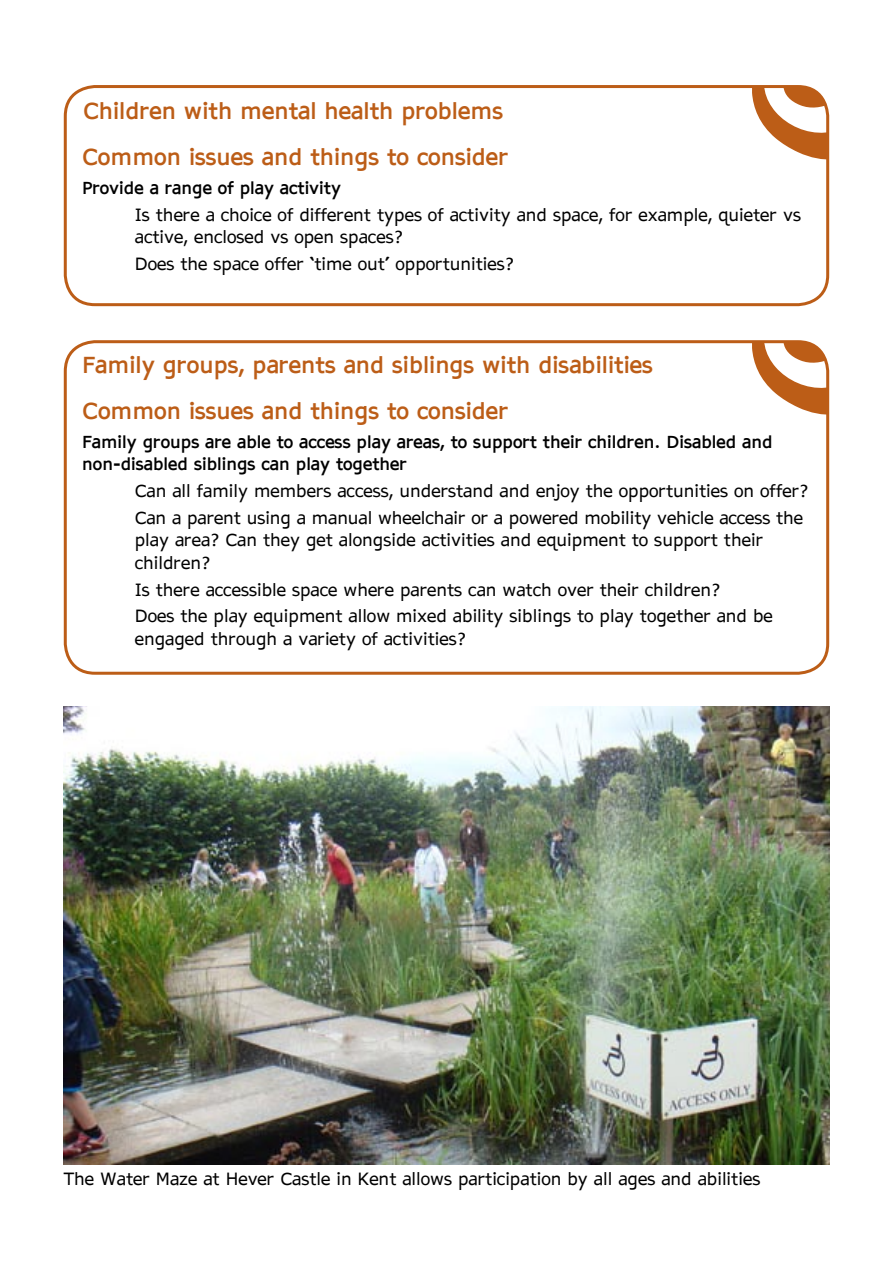
<style>
.page{position:relative;width:893px;height:1263px;background:#fff}
.page>*{position:absolute;margin:0;border:0;box-sizing:border-box;transform-origin:0 0}
.t1{font:700 22.5px/46.2px "AP Hont";color:#bc5d17}
.t2{font:16.8px/22.5px "AP Hont";color:#000}
.t3{font:700 16.8px/22.5px "AP Hont";color:#000}
</style>
<div class="page">
<svg style="left:752px;top:87px;width:75px;height:73px"></svg>
<div style="left:64px;top:85px;width:765px;height:221px;border:3px solid #bc5d17;border-radius:30px"></div>
<svg style="left:752px;top:342px;width:75px;height:73px"></svg>
<div style="left:64px;top:340px;width:765px;height:335px;border:3px solid #bc5d17;border-radius:30px"></div>
<img style="left:64px;top:706px;width:765px;height:458px">
<h1 class="t1" style="left:82px;top:88px;width:427px">Children with mental health problems<br>Common issues and things to consider</h1>
<p class="t3" style="left:82px;top:177px;width:260px">Provide a range of play activity</p>
<p class="t2" style="left:135px;top:203px;width:668px">Is there a choice of different types of activity and space, for example, quieter vs active, enclosed vs open spaces?</p>
<p class="t2" style="left:135px;top:253px;width:381px">Does the space offer ‘time out’ opportunities?</p>
<h1 class="t1" style="left:82px;top:341px;width:572px">Family groups, parents and siblings with disabilities<br>Common issues and things to consider</h1>
<p class="t3" style="left:82px;top:430px;width:692px">Family groups are able to access play areas, to support their children. Disabled and non-disabled siblings can play together</p>
<p class="t2" style="left:135px;top:477px;width:675px;line-height:26.7px">Can all family members access, understand and enjoy the opportunities on offer?<br>Can a parent using a manual wheelchair or a powered mobility vehicle access the</p>
<p class="t2" style="left:135px;top:529px;width:630px">play area? Can they get alongside activities and equipment to support their children?</p>
<p class="t2" style="left:135px;top:576px;width:640px;line-height:26.7px">Is there accessible space where parents can watch over their children?<br>Does the play equipment allow mixed ability siblings to play together and be</p>
<p class="t2" style="left:135px;top:627px;width:333px">engaged through a variety of activities?</p>
<p class="t2" style="left:64px;top:1167px;width:698px">The Water Maze at Hever Castle in Kent allows participation by all ages and abilities</p>
</div>
